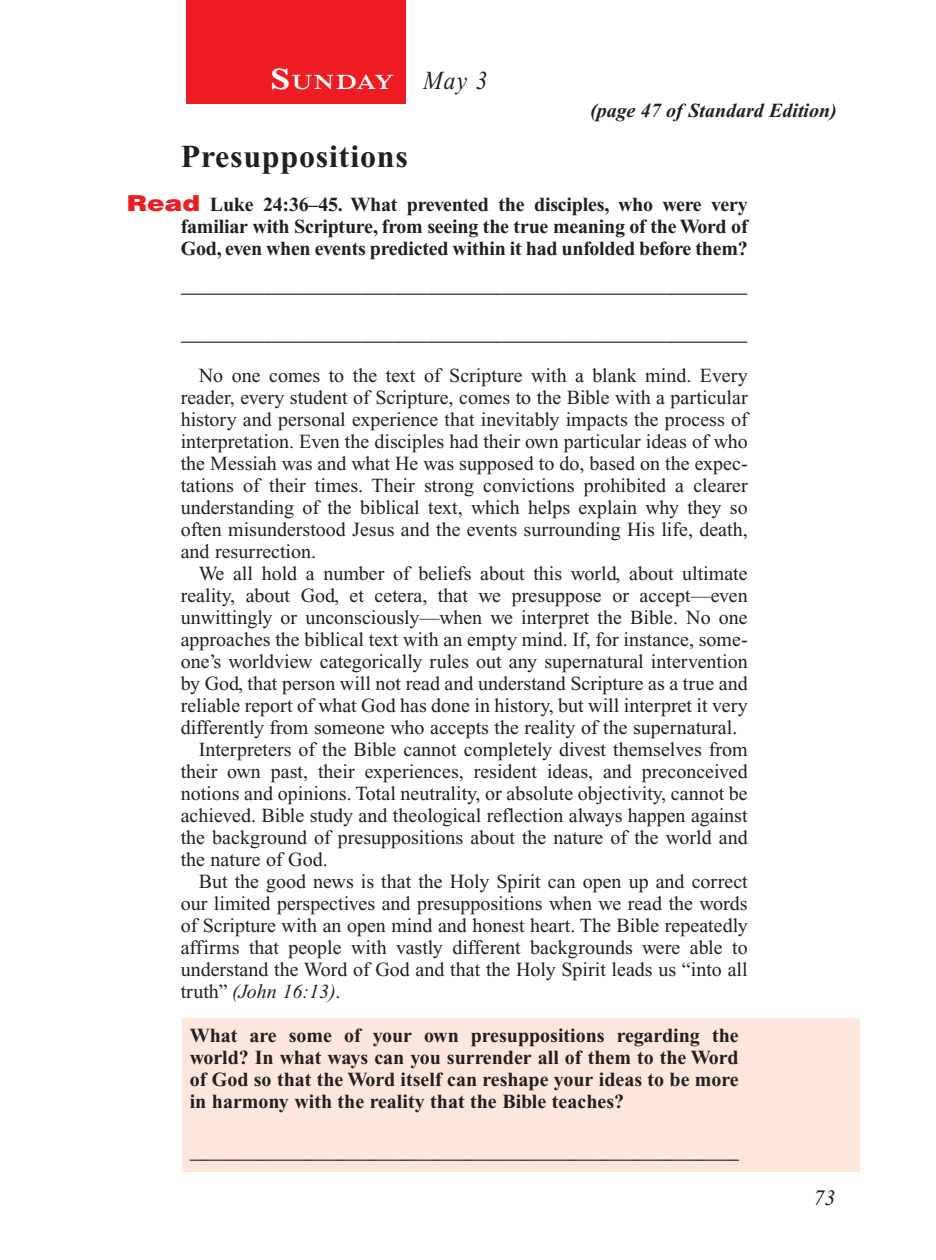
<style>
.page{position:relative;width:936px;height:1260px;background:#fff}
.page>*{position:absolute;margin:0;border:0;box-sizing:border-box;transform-origin:0 0}
.Head{font:700 32px "Times New Roman PS Std";letter-spacing:.025em;color:#231f20}
.Lesson_Dates{font:italic 26px "Times New Roman PS Std";color:#231f20;scale:.9 1}
.Blank_Lines{font:22px "Times New Roman PS Std";color:#231f20}
.Blank_Lines_In_Scree{font:22px "Times New Roman PS Std";color:#231f20;scale:.96 1}
.PageNumbers{font:italic 22px "Times New Roman PS Std";color:#231f20}
.Daily_Header{font:600 21px "Times NRMT Std";letter-spacing:.045em;color:#fff;scale:1.1 1}
.Body{font:20px/22px "Times New Roman PS Std";color:#231f20;text-align:justify}
.x-screened_box-text{font:700 20px/22px "Times New Roman PS Std";color:#231f20;text-align:justify}
.Question_NO_SB{font:700 20px/22px "Times New Roman PS Std";letter-spacing:-.01em;color:#231f20;text-align:justify}
.Page_from_SE{font:italic 700 20px "Times New Roman PS Std";color:#231f20}
.s1{font-size:30px}
.s2{font-family:"Helvetica LT Std";font-weight:900;font-size:22px;color:#ee1d23}
.s3{font-style:italic}
</style>
<div class="page">
<div style="left:186px;top:0;width:220px;height:103px;background:#ee1d23"></div>
<div style="left:183px;top:1019px;width:677px;height:153px;background:#fde7dc"></div>
<p class="Daily_Header" style="left:270px;top:70px;width:114px"><span class="s1">S</span>UNDAY</p>
<p class="Lesson_Dates" style="left:423px;top:66px;width:73px">May 3</p>
<p class="Page_from_SE" style="left:590px;top:100px;width:248px">(page 47 of Standard Edition)</p>
<p class="Head" style="left:181px;top:138px;width:229px">Presuppositions</p>
<p class="Question_NO_SB" style="left:181px;top:193px;width:569px;text-indent:-54px"><span class="s2">Read</span> Luke 24:36–45. What prevented the disciples, who were very familiar with Scripture, from seeing the true meaning of the Word of God, even when events predicted within it had unfolded before them?</p>
<p class="Blank_Lines" style="left:181px;top:272px;width:568px">____________________________________________________</p>
<p class="Blank_Lines" style="left:181px;top:320px;width:568px">____________________________________________________</p>
<p class="Body" style="left:181px;top:364px;width:569px;text-indent:18px">No one comes to the text of Scripture with a blank mind. Every reader, every student of Scripture, comes to the Bible with a particular history and personal experience that inevitably impacts the process of interpretation. Even the disciples had their own particular ideas of who the Messiah was and what He was supposed to do, based on the expec&shy;tations of their times. Their strong convictions prohibited a clearer understanding of the biblical text, which helps explain why they so often misunderstood Jesus and the events surrounding His life, death, and resurrection.</p>
<p class="Body" style="left:181px;top:562px;width:569px;text-indent:18px">We all hold a number of beliefs about this world, about ultimate reality, about God, et cetera, that we presuppose or accept—even unwittingly or unconsciously—when we interpret the Bible. No one approaches the biblical text with an empty mind. If, for instance, some&shy;one’s worldview categorically rules out any supernatural intervention by God, that person will not read and understand Scripture as a true and reliable report of what God has done in history, but will interpret it very differently from someone who accepts the reality of the supernatural.</p>
<p class="Body" style="left:181px;top:738px;width:569px;text-align:left;text-indent:18px">Interpreters of the Bible cannot completely divest themselves from their own past, their experiences, resident ideas, and preconceived notions and opinions. Total neutrality, or absolute objectivity, cannot be achieved. Bible study and theological reflection always happen against the background of presuppositions about the nature of the world and the nature of God.</p>
<p class="Body" style="left:181px;top:870px;width:569px;text-indent:18px">But the good news is that the Holy Spirit can open up and correct our limited perspectives and presuppositions when we read the words of Scripture with an open mind and honest heart. The Bible repeatedly affirms that people with vastly different backgrounds were able to understand the Word of God and that the Holy Spirit leads us “into all truth” <span class="s3">(John 16:13)</span>.</p>
<p class="x-screened_box-text" style="left:190px;top:1024px;width:551px">What are some of your own presuppositions regarding the world? In what ways can you surrender all of them to the Word of God so that the Word itself can reshape your ideas to be more in harmony with the reality that the Bible teaches?</p>
<p class="Blank_Lines_In_Scree" style="left:190px;top:1138px;width:573px">____________________________________________________</p>
<p class="PageNumbers" style="left:813px;top:1186px;width:23px">73</p>
</div>
